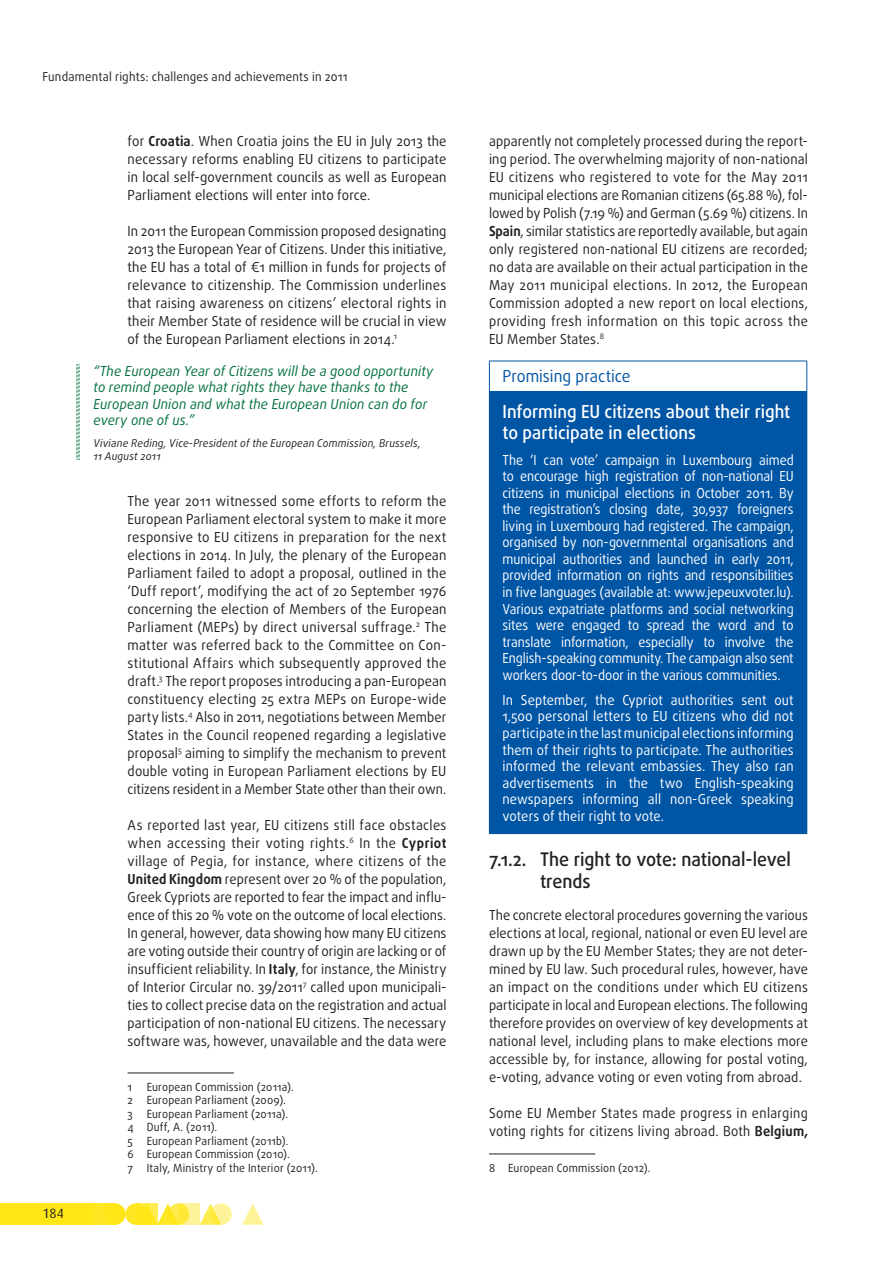
<style>
.page{position:relative;width:893px;height:1263px;background:#fff}
.page>*{position:absolute;margin:0;border:0;box-sizing:border-box;transform-origin:0 0}
.t1{font:500 18.75px/22.5px "Daxline Pro";color:#231f20;scale:.95 1}
.t2{font:500 18px/21.6px "Daxline Pro";color:#fff;scale:.95 1}
.t3{font:16.5px "Daxline Pro";color:#0155a5;scale:.95 1}
.t4{font:13.8px/18px "Daxline Pro";letter-spacing:.01em;color:#231f20;text-align:justify;scale:.94 1}
.t5{font:13.8px/18px "Daxline Pro";letter-spacing:.01em;color:#231f20;text-align:justify;scale:.95 1}
.t6{font:13.8px/16.5px "Daxline Pro";letter-spacing:-.005em;color:#fff;text-align:justify;scale:.92 1}
.t7{font:13.8px/16.5px "Daxline Pro";letter-spacing:-.005em;color:#fff;text-align:justify;scale:.94 1}
.t8{font:italic 13.8px/16.5px "Daxline Pro";letter-spacing:.01em;color:#006f3c;scale:.95 1}
.t9{font:13.8px/18px "Daxline Pro";letter-spacing:.01em;color:#231f20;scale:.93 1}
.t10{font:13.5px "Dax";color:#231f20}
.t11{font:12.3px "Daxline Pro";letter-spacing:.015em;color:#231f20;scale:.95 1}
.t12{font:11.25px/13.5px "Daxline Pro";letter-spacing:.02em;color:#231f20;scale:.95 1}
.t13{font:italic 10.8px/12.9px "Daxline Pro";letter-spacing:.015em;color:#231f20;scale:.95 1}
.s1{font-weight:700}
</style>
<div class="page">
<div style="left:0;top:1203px;width:94px;height:22px;background:#ffe616"></div>
<svg style="left:125px;top:1203px;width:22px;height:22px"></svg>
<div style="left:94px;top:1203px;width:21px;height:22px;background:#ffe724"></div>
<svg style="left:200px;top:1203px;width:18px;height:22px"></svg>
<svg style="left:242px;top:1203px;width:21px;height:22px"></svg>
<div style="left:104px;top:1203px;width:21px;height:22px;background:#ffe616;border-radius:50%"></div>
<svg style="left:157px;top:1203px;width:18px;height:22px"></svg>
<svg style="left:168px;top:1203px;width:21px;height:22px"></svg>
<svg style="left:210px;top:1203px;width:22px;height:22px"></svg>
<svg style="left:136px;top:1203px;width:21px;height:22px"></svg>
<svg style="left:179px;top:1203px;width:21px;height:22px"></svg>
<svg style="left:77px;top:365px;width:3px;height:94px"></svg>
<hr style="left:128px;top:1072px;width:106px;height:1px;background:#231f20">
<div style="left:489px;top:391px;width:318px;height:442px;background:#0155a5"></div>
<hr style="left:489px;top:361px;width:318px;height:1px;background:#0155a5">
<hr style="left:489px;top:361px;width:1px;height:30px;background:#0155a5">
<hr style="left:806px;top:361px;width:1px;height:30px;background:#0155a5">
<hr style="left:489px;top:833px;width:318px;height:1px;background:#0155a5">
<hr style="left:489px;top:1153px;width:106px;height:1px;background:#231f20">
<p class="t11" style="left:43px;top:68px;width:323px">Fundamental rights: challenges and achievements in 2011</p>
<p class="t10" style="left:43px;top:1206px;width:23px">184</p>
<p class="t5" style="left:128px;top:132px;width:337px">for <span class="s1">Croatia</span>. When Croatia joins the EU in July 2013 the necessary reforms enabling EU citizens to participate in local self‑government councils as well as European Parliament elections will enter into force.</p>
<p class="t5" style="left:128px;top:222px;width:337px">In 2011 the European Commission proposed designating 2013 the European Year of Citizens. Under this initiative, the EU has a total of €1 million in funds for projects of relevance to citizenship. The Commission underlines that raising awareness on citizens’ electoral rights in their Member State of residence will be crucial in view of the European Parliament elections in 2014.<sup>1</sup></p>
<p class="t8" style="left:94px;top:363px;width:359px">“The European Year of Citizens will be a good opportunity to remind people what rights they have thanks to the European Union and what the European Union can do for every one of us.”</p>
<p class="t13" style="left:94px;top:436px;width:346px">Viviane Reding, Vice‑President of the European Commission, Brussels,<br>11 August 2011</p>
<p class="t5" style="left:128px;top:492px;width:337px">The year 2011 witnessed some efforts to reform the European Parliament electoral system to make it more responsive to EU citizens in preparation for the next elections in 2014. In July, the plenary of the European Parliament failed to adopt a proposal, outlined in the ‘Duff report’, modifying the act of 20 September 1976 concerning the election of Members of the European Parliament (MEPs) by direct universal suffrage.<sup>2</sup> The matter was referred back to the Committee on Con‑ stitutional Affairs which subsequently approved the draft.<sup>3</sup> The report proposes introducing a pan‑European constituency electing 25 extra MEPs on Europe‑wide party lists.<sup>4</sup> Also in 2011, negotiations between Member States in the Council reopened regarding a legislative proposal<sup>5</sup> aiming to simplify the mechanism to prevent double voting in European Parliament elections by EU citizens resident in a Member State other than their own.</p>
<p class="t4" style="left:128px;top:816px;width:341px">As reported last year, EU citizens still face obstacles when accessing their voting rights.<sup>6</sup> In the <span class="s1">Cypriot </span>village of Pegia, for instance, where citizens of the <span class="s1">United Kingdom</span> represent over 20 % of the population, Greek Cypriots are reported to fear the impact and influ‑ ence of this 20 % vote on the outcome of local elections.<br>In general, however, data showing how many EU citizens are voting outside their country of origin are lacking or of insufficient reliability. In <span class="s1">Italy</span>, for instance, the Ministry of Interior Circular no. 39/2011<sup>7</sup> called upon municipali‑ ties to collect precise data on the registration and actual participation of non‑national EU citizens. The necessary software was, however, unavailable and the data were</p>
<p class="t12" style="left:128px;top:1080px;width:6px">1</p>
<p class="t12" style="left:128px;top:1080px;width:202px;text-indent:19px">European Commission (2011a).<br>2 European Parliament (2009).<br>3 European Parliament (2011a).<br>4 Duff, A. (2011).<br>5 European Parliament (2011b).<br>6 European Commission (2010).<br>7 Italy, Ministry of the Interior (2011).</p>
<p class="t4" style="left:489px;top:132px;width:341px">apparently not completely processed during the report‑ ing period. The overwhelming majority of non‑national EU citizens who registered to vote for the May 2011 municipal elections are Romanian citizens (65.88 %), fol‑ lowed by Polish (7.19 %) and German (5.69 %) citizens. In <span class="s1">Spain</span>, similar statistics are reportedly available, but again only registered non‑national EU citizens are recorded; no data are available on their actual participation in the May 2011 municipal elections. In 2012, the European Commission adopted a new report on local elections, providing fresh information on this topic across the EU Member States.<sup>8</sup></p>
<p class="t3" style="left:502px;top:366px;width:136px">Promising practice</p>
<h2 class="t2" style="left:502px;top:401px;width:304px">Informing EU citizens about their right to participate in elections</h2>
<p class="t6" style="left:502px;top:451px;width:318px">The ‘I can vote’ campaign in Luxembourg aimed to encourage high registration of non‑national EU citizens in municipal elections in October 2011. By the registration’s closing date, 30,937 foreigners living in Luxembourg had registered. The campaign, organised by non‑governmental organisations and municipal authorities and launched in early 2011, provided information on rights and responsibilities in five languages (available at: www.jepeuxvoter.lu).<br>Various expatriate platforms and social networking sites were engaged to spread the word and to translate information, especially to involve the English‑speaking community. The campaign also sent workers door‑to‑door in the various communities.</p>
<p class="t7" style="left:502px;top:692px;width:311px">In September, the Cypriot authorities sent out 1,500 personal letters to EU citizens who did not participate in the last municipal elections informing them of their rights to participate. The authorities informed the relevant embassies. They also ran advertisements in the two English‑speaking newspapers informing all non‑Greek speaking voters of their right to vote.</p>
<h1 class="t1" style="left:540px;top:848px;width:266px;text-indent:-51px">7.1.2.The right to vote: national‑level trends</h1>
<p class="t4" style="left:489px;top:906px;width:341px">The concrete electoral procedures governing the various elections at local, regional, national or even EU level are drawn up by the EU Member States; they are not deter‑ mined by EU law. Such procedural rules, however, have an impact on the conditions under which EU citizens participate in local and European elections. The following therefore provides on overview of key developments at national level, including plans to make elections more accessible by, for instance, allowing for postal voting, e‑voting, advance voting or even voting from abroad.</p>
<p class="t9" style="left:489px;top:1104px;width:344px">Some EU Member States made progress in enlarging voting rights for citizens living abroad. Both <span class="s1">Belgium,</span></p>
<p class="t12" style="left:489px;top:1161px;width:171px">8 European Commission (2012).</p>
</div>
